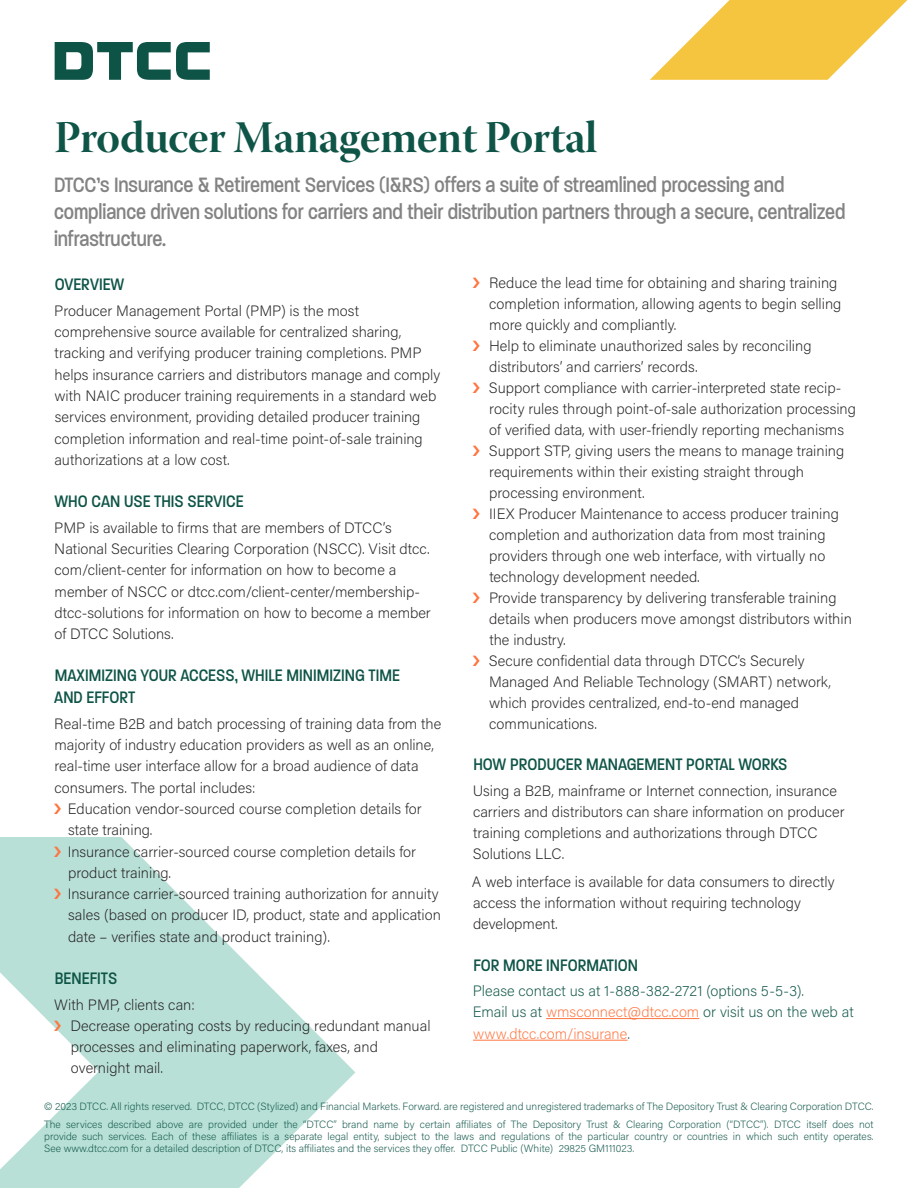
<style>
.page{position:relative;width:918px;height:1188px;background:#fff}
.page>*{position:absolute;margin:0;border:0;box-sizing:border-box;transform-origin:0 0}
.FactSheet-Headline_2020{font:45px "Warnock Pro Bold Disp";letter-spacing:-.01em;color:#0e5447}
.FactSheet-Intro_Subhead_Gray_2020{font:500 22.5px/27px "Paralucent Condensed";letter-spacing:-.005em;color:#838383}
.FactSheet-Subhead_2020{font:500 18px/21.9px "Paralucent Condensed";color:#0e5447}
.FactSheet-Body_Copy_2020{font:200 15px/21.3px "Acumin Pro";color:#231f20}
.FactSheet-Body_Copy_2020-2{font:200 15px/21.6px "Acumin Pro";color:#ff7540}
.FactSheet-Body_Copy_2020-3{font:200 15px "Acumin Pro";color:#0e5447}
.FactSheet-Disclaimer_2020{font:200 10.5px/12px "Acumin Pro";color:#0e5447;text-align:justify}
.s1{color:#0e5447}
</style>
<div class="page">
<svg style="left:0;top:837px;width:355px;height:351px;fill:#b8e0d6"></svg>
<svg style="left:650px;top:0;width:257px;height:80px"></svg>
<svg style="left:55px;top:42px;width:155px;height:38px"></svg>
<hr style="left:546px;top:1018px;width:153px;height:1px;background:#ff7540">
<hr style="left:473px;top:1040px;width:155px;height:1px;background:#ff7540">
<svg style="left:54px;top:846px;width:7px;height:11px"></svg>
<svg style="left:54px;top:889px;width:7px;height:10px"></svg>
<svg style="left:54px;top:1020px;width:7px;height:11px"></svg>
<p class="FactSheet-Headline_2020" style="left:54px;top:110px;width:545px">Producer Management Portal</p>
<p class="FactSheet-Intro_Subhead_Gray_2020" style="left:54px;top:171px;width:793px">DTCC’s Insurance &amp; Retirement Services (I&amp;RS) offers a suite of streamlined processing and compliance driven solutions for carriers and their distribution partners through a secure, centralized infrastructure.</p>
<p class="FactSheet-Subhead_2020" style="left:55px;top:273px;width:71px">OVERVIEW</p>
<p class="FactSheet-Body_Copy_2020" style="left:54px;top:299px;width:387px">Producer Management Portal (PMP) is the most comprehensive source available for centralized sharing, tracking and verifying producer training completions. PMP helps insurance carriers and distributors manage and comply with NAIC producer training requirements in a standard web services environment, providing detailed producer training completion information and real-time point-of-sale training authorizations at a low cost.</p>
<p class="FactSheet-Subhead_2020" style="left:54px;top:490px;width:191px">WHO CAN USE THIS SERVICE</p>
<p class="FactSheet-Body_Copy_2020" style="left:54px;top:516px;width:378px">PMP is available to firms that are members of DTCC’s National Securities Clearing Corporation (NSCC). Visit dtcc. com/client-center for information on how to become a member of NSCC or dtcc.com/client-center/membership&shy;dtcc-solutions for information on how to become a member of DTCC Solutions.</p>
<p class="FactSheet-Subhead_2020" style="left:54px;top:665px;width:347px">MAXIMIZING YOUR ACCESS, WHILE MINIMIZING TIME<br>AND EFFORT</p>
<p class="FactSheet-Body_Copy_2020" style="left:54px;top:712px;width:389px">Real-time B2B and batch processing of training data from the majority of industry education providers as well as an online, real-time user interface allow for a broad audience of data consumers. The portal includes:</p>
<p class="FactSheet-Body_Copy_2020" style="left:68px;top:798px;width:355px">Education vendor-sourced course completion details for state training.</p>
<p class="FactSheet-Body_Copy_2020" style="left:68px;top:840px;width:350px">Insurance carrier-sourced course completion details for product training.</p>
<p class="FactSheet-Body_Copy_2020" style="left:68px;top:883px;width:375px">Insurance carrier-sourced training authorization for annuity sales (based on producer ID, product, state and application date – verifies state and product training).</p>
<p class="FactSheet-Subhead_2020" style="left:55px;top:967px;width:64px">BENEFITS</p>
<p class="FactSheet-Body_Copy_2020" style="left:54px;top:993px;width:142px">With PMP, clients can:</p>
<p class="FactSheet-Body_Copy_2020" style="left:71px;top:1014px;width:362px">Decrease operating costs by reducing redundant manual processes and eliminating paperwork, faxes, and overnight mail.</p>
<p class="FactSheet-Body_Copy_2020" style="left:489px;top:271px;width:354px">Reduce the lead time for obtaining and sharing training completion information, allowing agents to begin selling more quickly and compliantly.</p>
<p class="FactSheet-Body_Copy_2020" style="left:489px;top:334px;width:324px">Help to eliminate unauthorized sales by reconciling distributors’ and carriers’ records.</p>
<p class="FactSheet-Body_Copy_2020" style="left:489px;top:376px;width:369px">Support compliance with carrier-interpreted state recip&shy;rocity rules through point-of-sale authorization processing of verified data, with user-friendly reporting mechanisms</p>
<p class="FactSheet-Body_Copy_2020" style="left:489px;top:439px;width:357px">Support STP, giving users the means to manage training requirements within their existing straight through processing environment.</p>
<p class="FactSheet-Body_Copy_2020" style="left:489px;top:502px;width:351px">IIEX Producer Maintenance to access producer training completion and authorization data from most training providers through one web interface, with virtually no technology development needed.</p>
<p class="FactSheet-Body_Copy_2020" style="left:489px;top:586px;width:365px">Provide transparency by delivering transferable training details when producers move amongst distributors within the industry.</p>
<p class="FactSheet-Body_Copy_2020" style="left:489px;top:649px;width:344px">Secure confidential data through DTCC’s Securely Managed And Reliable Technology (SMART) network, which provides centralized, end-to-end managed communications.</p>
<p class="FactSheet-Subhead_2020" style="left:473px;top:754px;width:316px">HOW PRODUCER MANAGEMENT PORTAL WORKS</p>
<p class="FactSheet-Body_Copy_2020" style="left:473px;top:780px;width:374px">Using a B2B, mainframe or Internet connection, insurance carriers and distributors can share information on producer training completions and authorizations through DTCC Solutions LLC.</p>
<p class="FactSheet-Body_Copy_2020" style="left:472px;top:870px;width:364px">A web interface is available for data consumers to directly access the information without requiring technology development.</p>
<p class="FactSheet-Subhead_2020" style="left:473px;top:954px;width:166px">FOR MORE INFORMATION</p>
<p class="FactSheet-Body_Copy_2020-3" style="left:473px;top:981px;width:333px">Please contact us at 1-888-382-2721 (options 5-5-3).</p>
<p class="FactSheet-Body_Copy_2020-2" style="left:473px;top:1000px;width:382px"><span class="s1">Email us at</span> wmsconnect@dtcc.com <span class="s1">or visit us on the web at </span>www.dtcc.com/insurane<span class="s1">.</span></p>
<p class="FactSheet-Disclaimer_2020" style="left:44px;top:1100px;width:831px">© 2023 DTCC. All rights reserved. DTCC, DTCC (Stylized) and Financial Markets. Forward. are registered and unregistered trademarks of The Depository Trust &amp; Clearing Corporation DTCC.</p>
<p class="FactSheet-Disclaimer_2020" style="left:44px;top:1118px;width:831px">The services described above are provided under the “DTCC” brand name by certain affiliates of The Depository Trust &amp; Clearing Corporation (“DTCC”). DTCC itself does not provide such services. Each of these affiliates is a separate legal entity, subject to the laws and regulations of the particular country or countries in which such entity operates.<br>See www.dtcc.com for a detailed description of DTCC, its affiliates and the services they offer. DTCC Public (White) 29825 GM111023.</p>
</div>
